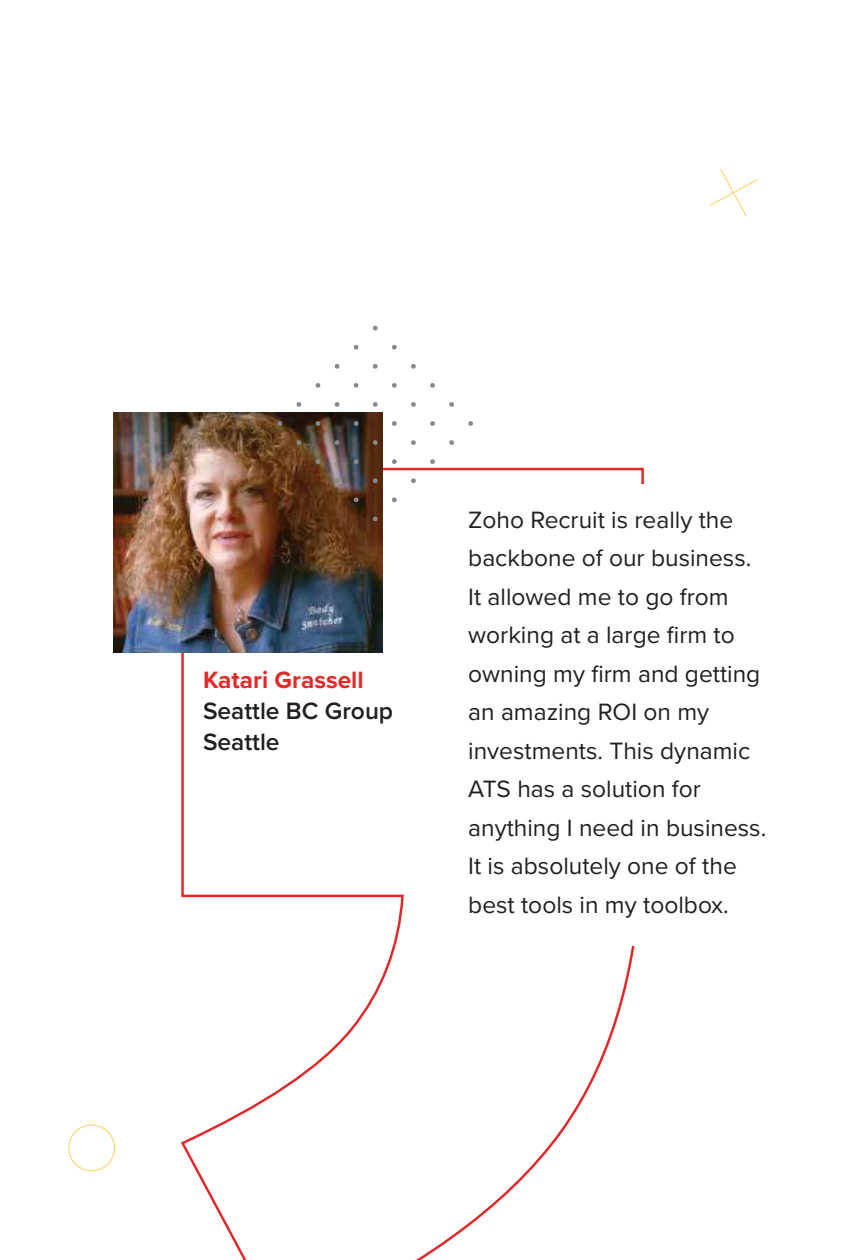
<style>
.page{position:relative;width:864px;height:1260px;background:#fff}
.page>*{position:absolute;margin:0;border:0;box-sizing:border-box;transform-origin:0 0}
.t1{font:24.5px/38.5px "Proxima Nova";color:#231f20}
.t2{font:600 24.5px/31.5px "Proxima Nova";color:#231f20}
.t3{font:700 24.5px "Proxima Nova";color:#e22a29}
</style>
<div class="page">
<svg style="left:181px;top:467px;width:463px;height:793px"></svg>
<div style="left:617px;top:484px;width:46px;height:461px;background:#fff"></div>
<img style="left:113px;top:413px;width:269px;height:240px">
<svg style="left:68px;top:1124px;width:47px;height:48px"></svg>
<svg style="left:709px;top:169px;width:48px;height:48px"></svg>
<svg style="left:372px;top:516px;width:5px;height:6px"></svg>
<svg style="left:353px;top:497px;width:5px;height:5px"></svg>
<svg style="left:334px;top:478px;width:5px;height:5px"></svg>
<svg style="left:315px;top:459px;width:5px;height:5px"></svg>
<svg style="left:296px;top:440px;width:5px;height:5px"></svg>
<svg style="left:277px;top:421px;width:5px;height:5px"></svg>
<svg style="left:391px;top:497px;width:6px;height:5px"></svg>
<svg style="left:372px;top:478px;width:5px;height:5px"></svg>
<svg style="left:353px;top:459px;width:5px;height:5px"></svg>
<svg style="left:334px;top:440px;width:5px;height:5px"></svg>
<svg style="left:315px;top:421px;width:5px;height:5px"></svg>
<svg style="left:296px;top:402px;width:5px;height:5px"></svg>
<svg style="left:410px;top:478px;width:6px;height:5px"></svg>
<svg style="left:392px;top:459px;width:5px;height:5px"></svg>
<svg style="left:372px;top:440px;width:5px;height:5px"></svg>
<svg style="left:353px;top:421px;width:5px;height:5px"></svg>
<svg style="left:334px;top:402px;width:5px;height:5px"></svg>
<svg style="left:315px;top:383px;width:5px;height:5px"></svg>
<svg style="left:430px;top:459px;width:5px;height:5px"></svg>
<svg style="left:411px;top:440px;width:5px;height:5px"></svg>
<svg style="left:392px;top:421px;width:5px;height:5px"></svg>
<svg style="left:373px;top:402px;width:4px;height:5px"></svg>
<svg style="left:353px;top:383px;width:5px;height:5px"></svg>
<svg style="left:334px;top:364px;width:5px;height:5px"></svg>
<svg style="left:449px;top:440px;width:5px;height:5px"></svg>
<svg style="left:430px;top:421px;width:5px;height:5px"></svg>
<svg style="left:411px;top:402px;width:5px;height:5px"></svg>
<svg style="left:392px;top:383px;width:5px;height:5px"></svg>
<svg style="left:373px;top:364px;width:4px;height:5px"></svg>
<svg style="left:353px;top:345px;width:5px;height:5px"></svg>
<svg style="left:468px;top:421px;width:5px;height:5px"></svg>
<svg style="left:449px;top:402px;width:5px;height:5px"></svg>
<svg style="left:430px;top:383px;width:5px;height:5px"></svg>
<svg style="left:411px;top:364px;width:5px;height:5px"></svg>
<svg style="left:392px;top:345px;width:5px;height:5px"></svg>
<svg style="left:373px;top:326px;width:4px;height:5px"></svg>
<p class="t3" style="left:203px;top:662px;width:162px">Katari Grassell</p>
<p class="t2" style="left:203px;top:694px;width:191px">Seattle BC Group<br>Seattle</p>
<p class="t1" style="left:468px;top:499px;width:299px">Zoho Recruit is really the backbone of our business.<br>It allowed me to go from working at a large firm to owning my firm and getting an amazing ROI on my investments. This dynamic<br>ATS has a solution for anything I need in business.<br>It is absolutely one of the best tools in my toolbox.</p>
</div>
